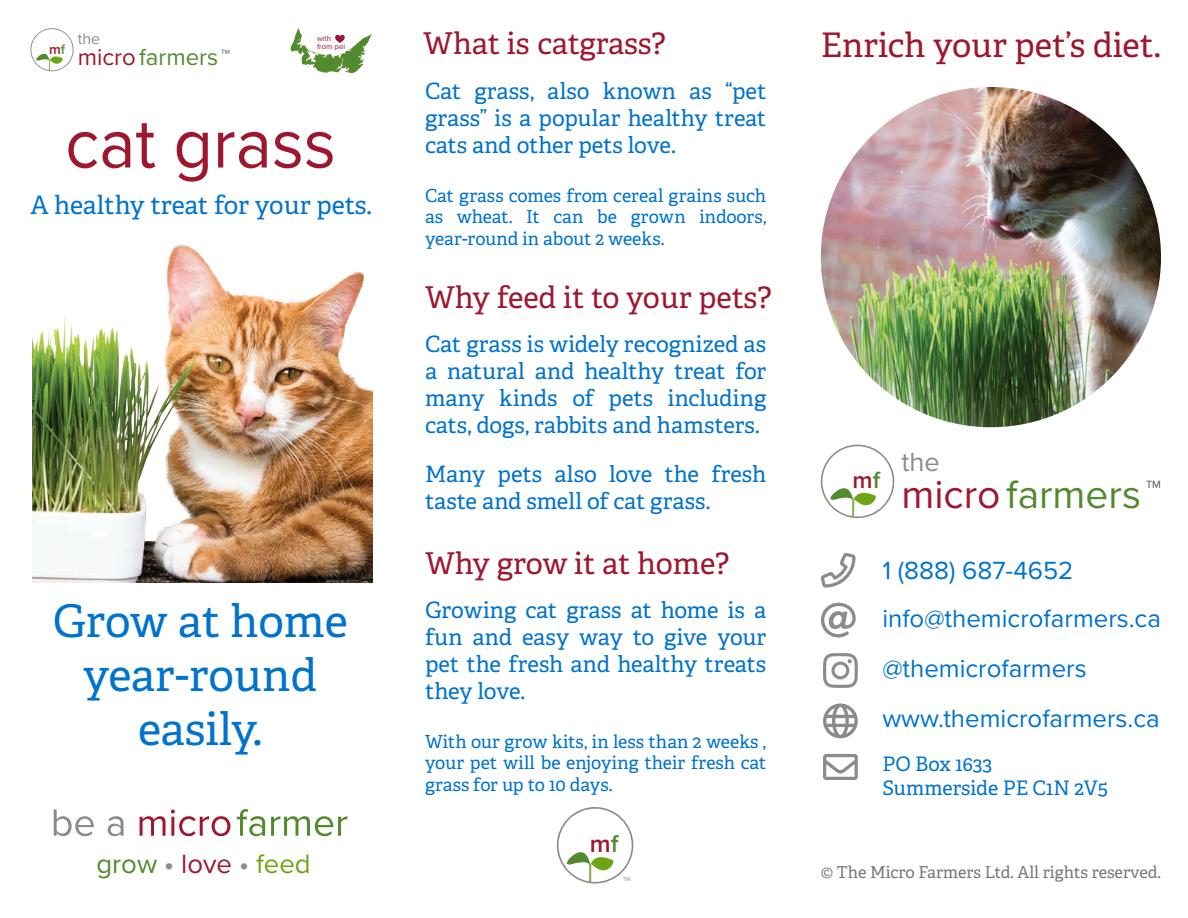
<style>
.page{position:relative;width:1188px;height:918px;background:#fff}
.page>*{position:absolute;margin:0;border:0;box-sizing:border-box;transform-origin:0 0}
.t1{font:72px "Proxima Nova";color:#9f172e;scale:.96 1}
.t2{font:45px/54px "Adelle PE";letter-spacing:-.005em;color:#0073ce;text-align:center}
.t3{font:40.8px "Proxima Nova";color:#548a2e}
.t4{font:33.75px "Adelle PE";color:#9f172e}
.t5{font:30px "Adelle PE";letter-spacing:-.005em;color:#9f172e}
.t6{font:27.45px "Proxima Nova";color:#548a2e}
.t7{font:27.15px "Proxima Nova";color:#8a8b8d}
.t8{font:25.8px "Proxima Nova";color:#0073ce}
.t9{font:25.5px "Adelle PE";letter-spacing:-.005em;color:#0073ce}
.t10{font:600 25.2px "Proxima Nova";color:#9f172e}
.t11{font:600 24.15px "Proxima Nova";color:#9f172e}
.t12{font:23.85px "Proxima Nova";color:#548a2e}
.t13{font:22.5px/27px "Adelle PE";letter-spacing:-.005em;color:#0073ce;text-align:justify}
.t14{font:19.95px/24px "Adelle PE";color:#0073ce}
.t15{font:18px/21.6px "Adelle PE";color:#0073ce;text-align:justify}
.t16{font:16.5px "Adelle PE";color:#77777a}
.t17{font:15.9px "Proxima Nova";color:#8a8b8d}
.t18{font:600 14.25px "Proxima Nova";color:#9f172e}
.t19{font:10.95px "Proxima Nova";color:#54555a}
.t20{font:7.8px "Proxima Nova";color:#9f172e}
.t21{font:6.45px "Proxima Nova";color:#54555a}
.t22{font:5.55px "Proxima Nova";color:#8a8b8d}
.s1{color:#9f172e}
.s2{color:#548a2e}
.s3{font-weight:600;color:#898c8d}
.s4{color:#9b1b30}
.s5{color:#6ea516}
</style>
<div class="page">
<svg style="left:557px;top:807px;width:76px;height:77px"></svg>
<img style="left:821px;top:87px;width:340px;height:340px;border-radius:170px">
<svg style="left:821px;top:603px;width:35px;height:34px"></svg>
<svg style="left:823px;top:704px;width:35px;height:34px"></svg>
<svg style="left:823px;top:754px;width:35px;height:26px"></svg>
<svg style="left:821px;top:553px;width:35px;height:35px"></svg>
<svg style="left:823px;top:653px;width:35px;height:35px"></svg>
<svg style="left:821px;top:445px;width:73px;height:73px"></svg>
<svg style="left:291px;top:28px;width:81px;height:45px"></svg>
<svg style="left:30px;top:28px;width:44px;height:43px"></svg>
<img style="left:32px;top:244px;width:340px;height:339px">
<svg style="left:54px;top:809px;width:40px;height:27px"></svg>
<svg style="left:108px;top:816px;width:16px;height:20px"></svg>
<svg style="left:140px;top:816px;width:25px;height:20px"></svg>
<svg style="left:171px;top:810px;width:59px;height:26px"></svg>
<svg style="left:237px;top:809px;width:28px;height:27px"></svg>
<svg style="left:271px;top:816px;width:76px;height:20px"></svg>
<p class="t17" style="left:78px;top:27px;width:24px">the</p>
<p class="t12" style="left:78px;top:40px;width:142px"><span class="s1">micro</span> farmers</p>
<p class="t20" style="left:317px;top:33px;width:16px">with</p>
<p class="t18" style="left:49px;top:38px;width:18px">m<span class="s2">f</span></p>
<p class="t20" style="left:317px;top:41px;width:30px">from pei</p>
<p class="t21" style="left:221px;top:47px;width:10px">TM</p>
<h1 class="t1" style="left:65px;top:90px;width:284px">cat grass</h1>
<p class="t9" style="left:30px;top:187px;width:343px">A healthy treat for your pets.</p>
<h2 class="t2" style="left:53px;top:592px;width:297px">Grow at home year-round easily.</h2>
<p class="t6" style="left:96px;top:844px;width:216px">grow <span class="s3">•</span> <span class="s4">love</span> <span class="s3">•</span> <span class="s5">feed</span></p>
<h3 class="t5" style="left:423px;top:21px;width:244px">What is catgrass?</h3>
<p class="t13" style="left:425px;top:77px;width:343px">Cat grass, also known as “pet grass” is a popular healthy treat cats and other pets love.</p>
<p class="t15" style="left:425px;top:184px;width:343px">Cat grass comes from cereal grains such as wheat. It can be grown indoors, year-round in about 2 weeks.</p>
<h3 class="t5" style="left:425px;top:275px;width:348px">Why feed it to your pets?</h3>
<p class="t13" style="left:425px;top:330px;width:343px">Cat grass is widely recognized as a natural and healthy treat for many kinds of pets including cats, dogs, rabbits and hamsters.</p>
<p class="t13" style="left:425px;top:459px;width:343px">Many pets also love the fresh taste and smell of cat grass.</p>
<h3 class="t5" style="left:425px;top:541px;width:306px">Why grow it at home?</h3>
<p class="t13" style="left:425px;top:596px;width:343px">Growing cat grass at home is a fun and easy way to give your pet the fresh and healthy treats they love.</p>
<p class="t15" style="left:425px;top:730px;width:343px">With our grow kits, in less than 2 weeks , your pet will be enjoying their fresh cat grass for up to 10 days.</p>
<p class="t10" style="left:590px;top:825px;width:30px">m<span class="s2">f</span></p>
<p class="t22" style="left:623px;top:875px;width:9px">TM</p>
<h3 class="t4" style="left:821px;top:20px;width:342px">Enrich your pet’s diet.</h3>
<p class="t7" style="left:901px;top:442px;width:40px">the</p>
<h3 class="t3" style="left:901px;top:464px;width:241px"><span class="s1">micro</span> farmers</h3>
<p class="t11" style="left:853px;top:462px;width:29px">m<span class="s2">f</span></p>
<p class="t19" style="left:1146px;top:476px;width:16px">TM</p>
<p class="t8" style="left:882px;top:551px;width:193px">1 (888) 687-4652</p>
<p class="t8" style="left:882px;top:599px;width:280px">info@themicrofarmers.ca</p>
<p class="t8" style="left:882px;top:649px;width:206px">@themicrofarmers</p>
<p class="t8" style="left:882px;top:700px;width:279px">www.themicrofarmers.ca</p>
<p class="t14" style="left:882px;top:751px;width:227px">PO Box 1633<br>Summerside PE C1N 2V5</p>
<p class="t16" style="left:821px;top:860px;width:342px">© The Micro Farmers Ltd. All rights reserved.</p>
</div>
